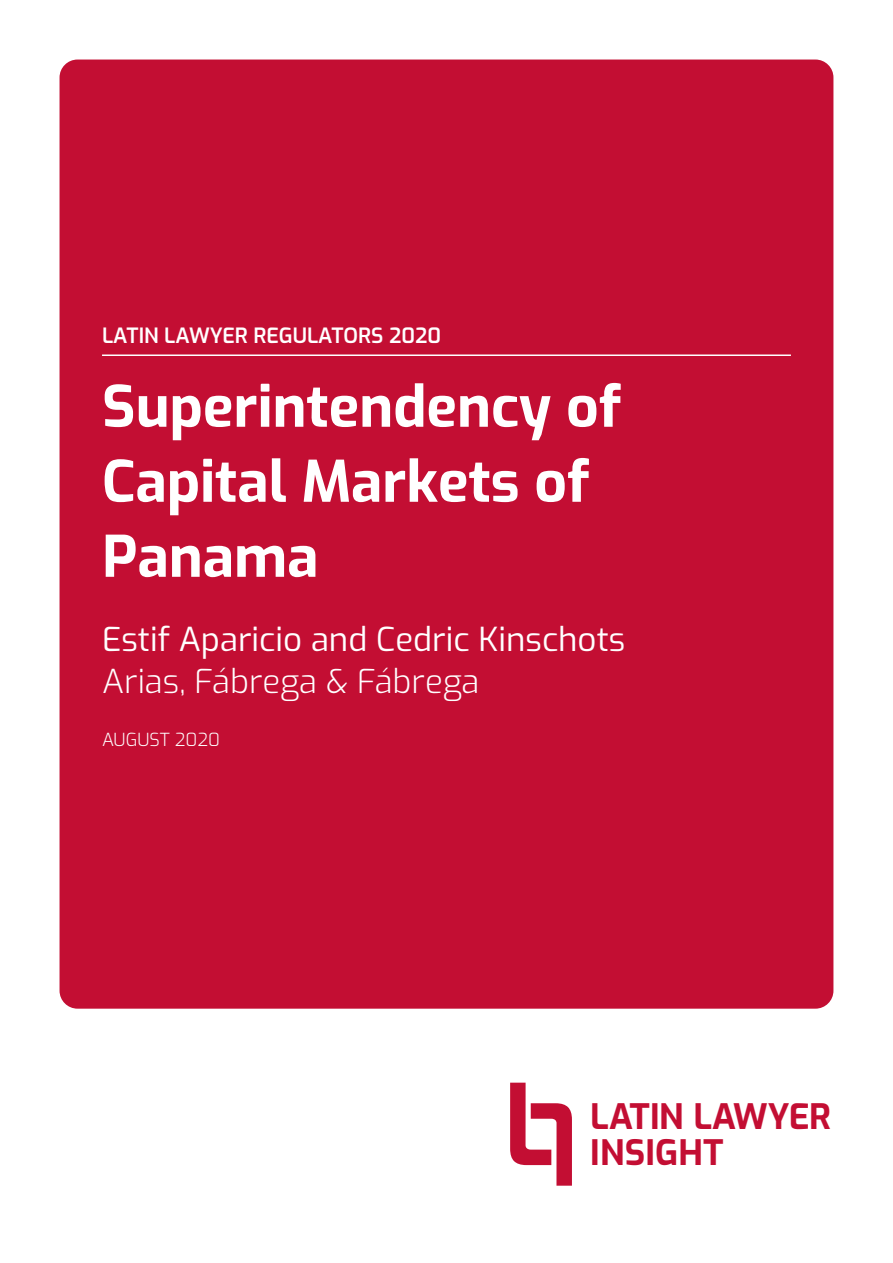
<style>
.page{position:relative;width:893px;height:1263px;background:#fff}
.page>*{position:absolute;margin:0;border:0;box-sizing:border-box;transform-origin:0 0}
.t1{font:700 57px/75px "Exo";color:#fff}
.t2{font:700 34.95px/35.5px "Exo";letter-spacing:.005em;color:#c30e33}
.t3{font:33px "Exo";color:#fff}
.t4{font:300 33px "Exo";color:#fff}
.t5{font:600 21px "Exo";color:#fff}
.t6{font:300 18px "Exo";color:#fff}
</style>
<div class="page">
<div style="left:60px;top:60px;width:773px;height:949px;background:#c30e33;border-radius:18px"></div>
<hr style="left:102px;top:354px;width:689px;height:2px;background:#fff">
<svg style="left:510px;top:1083px;width:62px;height:103px"></svg>
<p class="t5" style="left:102px;top:320px;width:340px">LATIN LAWYER REGULATORS 2020</p>
<p class="t1" style="left:102px;top:365px;width:521px">Superintendency of<br>Capital Markets of<br>Panama</p>
<p class="t3" style="left:102px;top:614px;width:525px">Estif Aparicio and Cedric Kinschots</p>
<p class="t4" style="left:102px;top:657px;width:379px">Arias, Fábrega &amp; Fábrega</p>
<p class="t6" style="left:102px;top:726px;width:119px">AUGUST 2020</p>
<p class="t2" style="left:590px;top:1097px;width:242px">LATIN LAWYER<br>INSIGHT</p>
</div>
